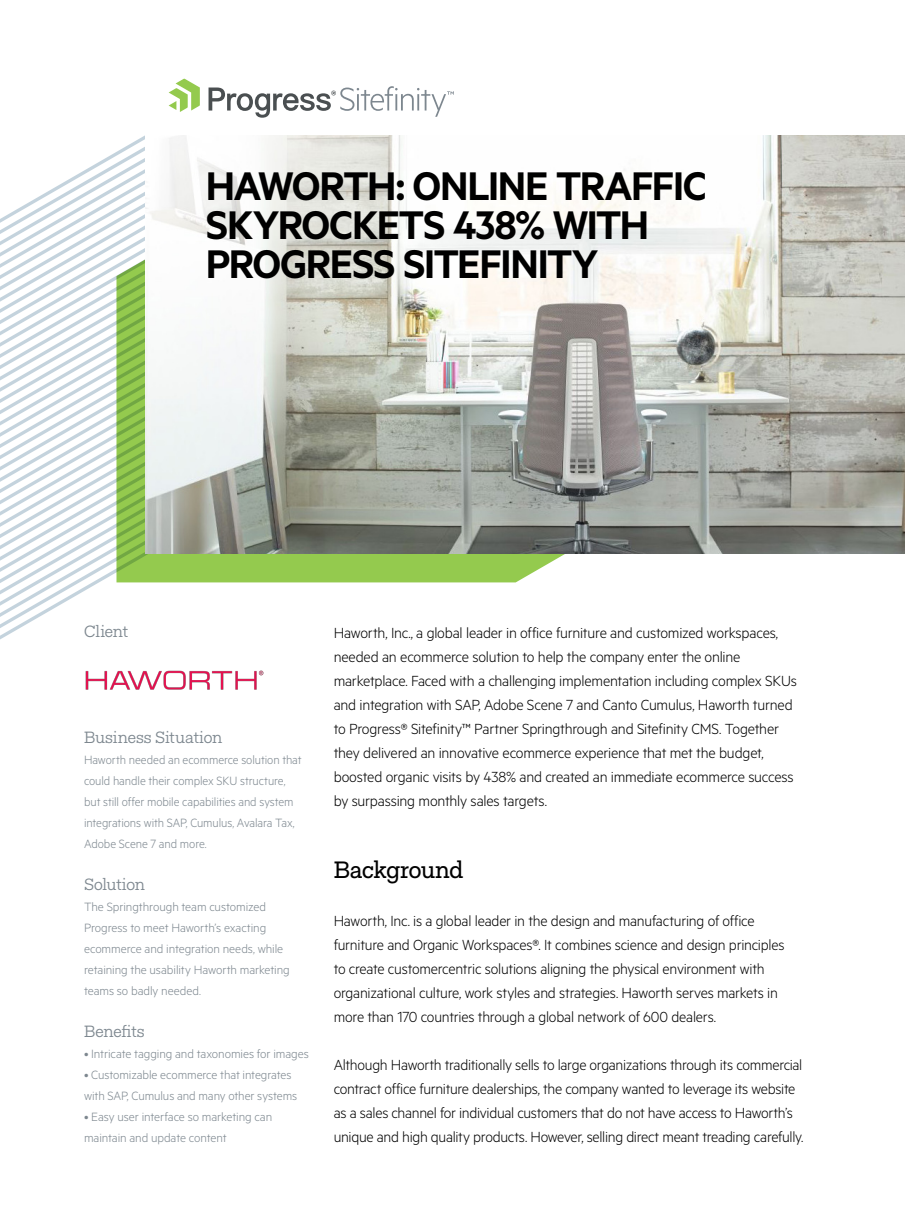
<style>
.page{position:relative;width:905px;height:1215px;background:#fff}
.page>*{position:absolute;margin:0;border:0;box-sizing:border-box;transform-origin:0 0}
.Headline{font:600 45px/39px "Metric";letter-spacing:-.03em;color:#000}
.Titles_level_1{font:24px "Fakt Slab Pro";letter-spacing:-.02em;color:#000}
.Body{font:300 16.5px/24px "Metric";letter-spacing:-.015em;color:#000}
.Sidebar_Titles{font:16.5px "Fakt Slab Pro Blond";letter-spacing:-.01em;color:#7d878f}
.Sidebar_Body{font:300 13.5px/21px "Metric";letter-spacing:-.005em;color:#7d878f}
</style>
<div class="page">
<div style="left:181px;top:554px;width:384px;height:28px;background:#94ca4e"></div>
<svg style="left:0;top:135px;width:181px;height:505px"></svg>
<img style="left:146px;top:135px;width:758px;height:419px">
<svg style="left:169px;top:79px;width:31px;height:33px"></svg>
<svg style="left:208px;top:86px;width:246px;height:32px"></svg>
<img style="left:85px;top:671px;width:178px;height:19px">
<p class="Headline" style="left:206px;top:165px;width:502px">HAWORTH: ONLINE TRAFFIC<br>SKYROCKETS 438% WITH<br>PROGRESS SITEFINITY</p>
<p class="Sidebar_Titles" style="left:84px;top:620px;width:46px">Client</p>
<p class="Sidebar_Titles" style="left:84px;top:727px;width:140px">Business Situation</p>
<p class="Sidebar_Body" style="left:84px;top:749px;width:219px">Haworth needed an ecommerce solution that could handle their complex SKU structure, but still offer mobile capabilities and system integrations with SAP, Cumulus, Avalara Tax, Adobe Scene 7 and more.</p>
<p class="Sidebar_Titles" style="left:84px;top:874px;width:63px">Solution</p>
<p class="Sidebar_Body" style="left:84px;top:896px;width:207px">The Springthrough team customized Progress to meet Haworth’s exacting ecommerce and integration needs, while retaining the usability Haworth marketing teams so badly needed.</p>
<p class="Sidebar_Titles" style="left:84px;top:1021px;width:62px">Benefits</p>
<p class="Sidebar_Body" style="left:84px;top:1043px;width:226px">• Intricate tagging and taxonomies for images</p>
<p class="Sidebar_Body" style="left:84px;top:1064px;width:215px">• Customizable ecommerce that integrates with SAP, Cumulus and many other systems</p>
<p class="Sidebar_Body" style="left:84px;top:1106px;width:190px">• Easy user interface so marketing can</p>
<p class="Sidebar_Body" style="left:84px;top:1127px;width:144px">maintain and update content</p>
<p class="Body" style="left:334px;top:620px;width:464px">Haworth, Inc., a global leader in office furniture and customized workspaces, needed an ecommerce solution to help the company enter the online marketplace. Faced with a challenging implementation including complex SKUs and integration with SAP, Adobe Scene 7 and Canto Cumulus, Haworth turned to Progress® Sitefinity™ Partner Springthrough and Sitefinity CMS. Together they delivered an innovative ecommerce experience that met the budget, boosted organic visits by 438% and created an immediate ecommerce success by surpassing monthly sales targets.</p>
<p class="Titles_level_1" style="left:334px;top:853px;width:131px">Background</p>
<p class="Body" style="left:334px;top:908px;width:452px">Haworth, Inc. is a global leader in the design and manufacturing of office furniture and Organic Workspaces®. It combines science and design principles to create customercentric solutions aligning the physical environment with organizational culture, work styles and strategies. Haworth serves markets in more than 170 countries through a global network of 600 dealers.</p>
<p class="Body" style="left:334px;top:1052px;width:471px">Although Haworth traditionally sells to large organizations through its commercial contract office furniture dealerships, the company wanted to leverage its website as a sales channel for individual customers that do not have access to Haworth’s unique and high quality products. However, selling direct meant treading carefully.</p>
</div>
